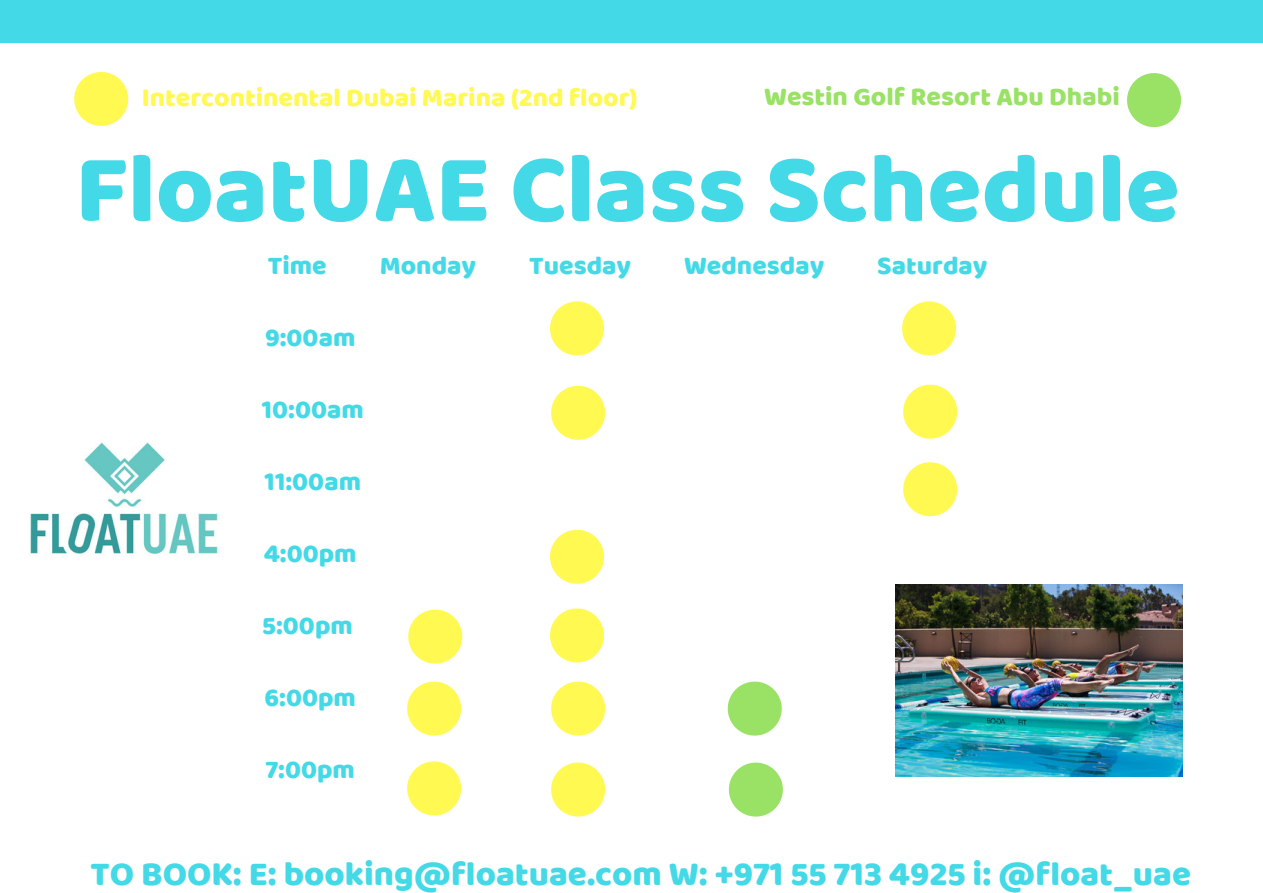
<style>
.page{position:relative;width:1263px;height:893px;background:#fff}
.page>*{position:absolute;margin:0;border:0;box-sizing:border-box;transform-origin:0 0}
.t1{font:99.3px "Baloo Bhai";color:#44d9e6}
.t2{font:34.8px "Baloo Bhai";color:#44d9e6}
.t3{font:26.4px "Baloo Bhai";color:#44d9e6}
.t4{font:26.4px "Baloo Bhai";color:#fff952}
.t5{font:26.4px "Baloo Bhai";color:#99e265}
</style>
<div class="page">
<div style="left:0;top:0;width:1263px;height:43px;background:#44d9e6"></div>
<svg style="left:550px;top:301px;width:54px;height:54px"></svg>
<svg style="left:408px;top:610px;width:54px;height:54px"></svg>
<svg style="left:407px;top:682px;width:54px;height:54px"></svg>
<svg style="left:407px;top:761px;width:54px;height:54px"></svg>
<svg style="left:551px;top:386px;width:54px;height:54px"></svg>
<svg style="left:550px;top:530px;width:54px;height:54px"></svg>
<svg style="left:550px;top:608px;width:54px;height:54px"></svg>
<svg style="left:551px;top:682px;width:54px;height:54px"></svg>
<svg style="left:551px;top:763px;width:54px;height:54px"></svg>
<svg style="left:728px;top:682px;width:54px;height:54px"></svg>
<svg style="left:902px;top:301px;width:54px;height:54px"></svg>
<svg style="left:729px;top:763px;width:54px;height:54px"></svg>
<svg style="left:1127px;top:73px;width:54px;height:54px"></svg>
<svg style="left:74px;top:72px;width:54px;height:54px"></svg>
<svg style="left:903px;top:462px;width:54px;height:54px"></svg>
<svg style="left:903px;top:385px;width:54px;height:54px"></svg>
<img style="left:30px;top:442px;width:188px;height:112px">
<img style="left:895px;top:585px;width:287px;height:191px">
<p class="t4" style="left:142px;top:81px;width:497px">Intercontinental Dubai Marina (2nd floor)</p>
<p class="t5" style="left:764px;top:80px;width:357px">Westin Golf Resort Abu Dhabi</p>
<h1 class="t1" style="left:75px;top:128px;width:1106px">FloatUAE Class Schedule</h1>
<p class="t3" style="left:268px;top:250px;width:61px">Time</p>
<p class="t3" style="left:380px;top:250px;width:98px">Monday</p>
<p class="t3" style="left:529px;top:250px;width:104px">Tuesday</p>
<p class="t3" style="left:684px;top:250px;width:142px">Wednesday</p>
<p class="t3" style="left:877px;top:250px;width:112px">Saturday</p>
<p class="t3" style="left:265px;top:322px;width:92px">9:00am</p>
<p class="t3" style="left:262px;top:394px;width:104px">10:00am</p>
<p class="t3" style="left:265px;top:466px;width:98px">11:00am</p>
<p class="t3" style="left:264px;top:538px;width:94px">4:00pm</p>
<p class="t3" style="left:262px;top:610px;width:92px">5:00pm</p>
<p class="t3" style="left:264px;top:682px;width:93px">6:00pm</p>
<p class="t3" style="left:265px;top:754px;width:91px">7:00pm</p>
<h2 class="t2" style="left:91px;top:853px;width:1102px">TO BOOK: E: booking@floatuae.com W: +971 55 713 4925 i: @float_uae</h2>
</div>
